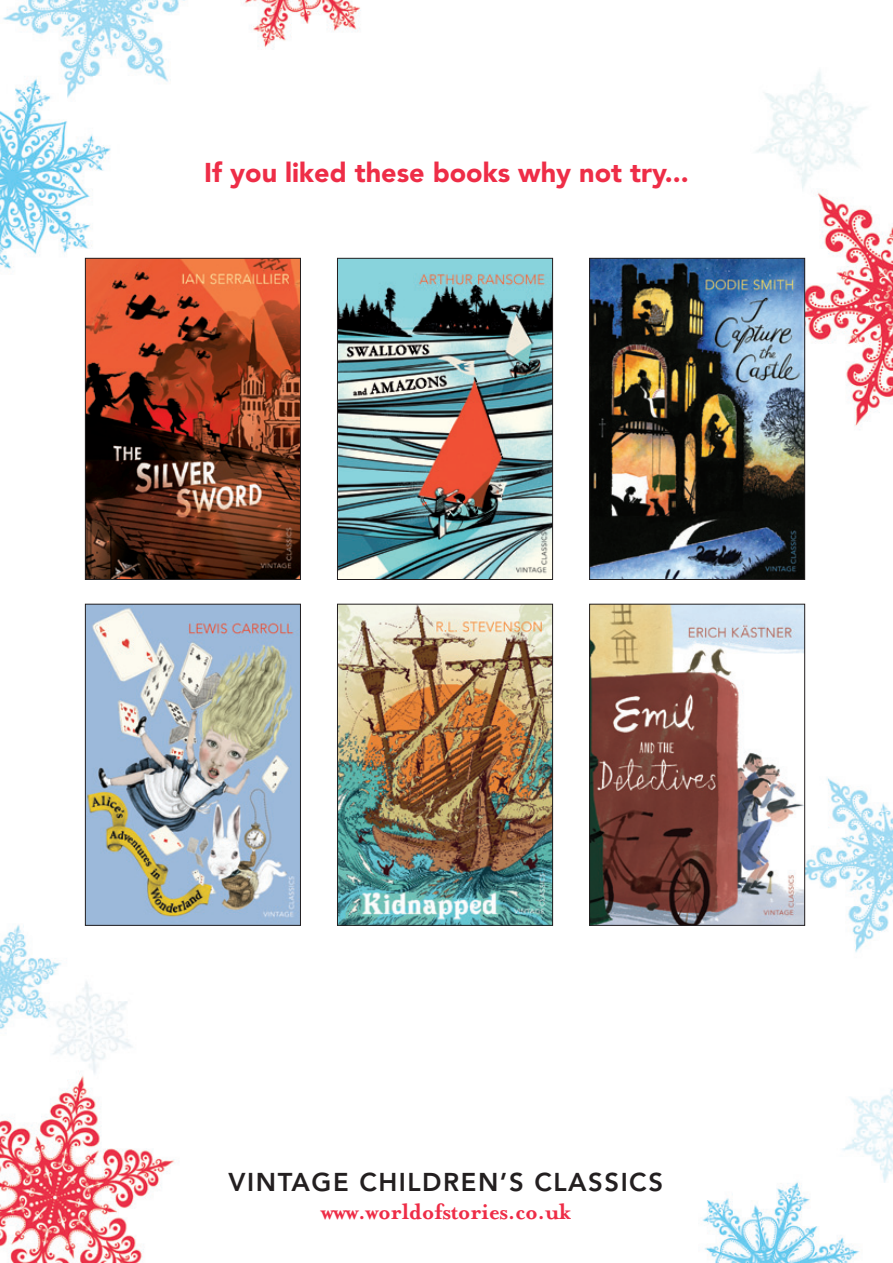
<style>
.page{position:relative;width:893px;height:1263px;background:#fff}
.page>*{position:absolute;margin:0;border:0;box-sizing:border-box;transform-origin:0 0}
.t1{font:900 27px "Avenir";color:#ee2d47}
.t2{font:800 25.5px "Avenir";letter-spacing:.06em;color:#231f20}
.t3{font:700 25.5px "Mrs Eaves";letter-spacing:-.02em;color:#ee2d47}
</style>
<div class="page">
<img style="left:0;top:0;width:893px;height:1263px">
<img style="left:87px;top:260px;width:212px;height:318px">
<div style="left:85px;top:258px;width:216px;height:322px;border:1px solid #231f20"></div>
<img style="left:87px;top:606px;width:212px;height:318px">
<div style="left:85px;top:604px;width:216px;height:322px;border:1px solid #231f20"></div>
<img style="left:591px;top:260px;width:212px;height:318px">
<div style="left:589px;top:258px;width:216px;height:322px;border:1px solid #231f20"></div>
<img style="left:591px;top:606px;width:212px;height:318px">
<div style="left:589px;top:604px;width:216px;height:322px;border:1px solid #231f20"></div>
<img style="left:339px;top:260px;width:212px;height:318px">
<div style="left:337px;top:258px;width:216px;height:322px;border:1px solid #231f20"></div>
<img style="left:339px;top:606px;width:212px;height:318px">
<div style="left:337px;top:604px;width:216px;height:322px;border:1px solid #231f20"></div>
<p class="t1" style="left:204px;top:156px;width:486px">If you liked these books why not try...</p>
<p class="t2" style="left:229px;top:1167px;width:436px">VINTAGE CHILDREN’S CLASSICS</p>
<p class="t3" style="left:321px;top:1197px;width:251px">www.worldofstories.co.uk</p>
</div>
